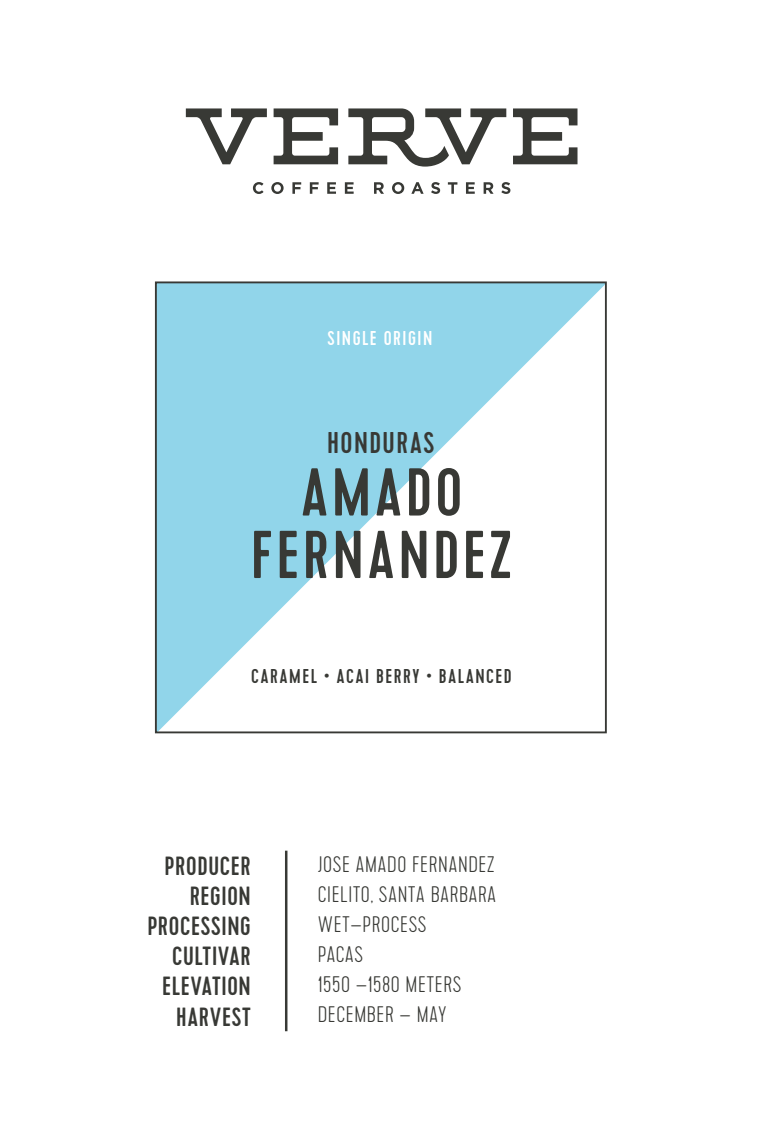
<style>
.page{position:relative;width:765px;height:1125px;background:#fff}
.page>*{position:absolute;margin:0;border:0;box-sizing:border-box;transform-origin:0 0}
.t1{font:500 67.5px/62.5px "Cervo";letter-spacing:.05em;color:#383935;text-align:center}
.t2{font:500 30px "Cervo";letter-spacing:.05em;color:#383935}
.t3{font:500 26.25px/30px "Cervo";letter-spacing:.025em;color:#383935;text-align:right}
.t4{font:100 22.5px/30px "Cervo";letter-spacing:.025em;color:#383935}
.t5{font:500 20px "Cervo";letter-spacing:.075em;color:#383935}
.t6{font:500 20px "Cervo";letter-spacing:.075em;color:#fff}
</style>
<div class="page">
<svg style="left:158px;top:284px;width:446px;height:446px;fill:#91d5ea"></svg>
<svg style="left:253px;top:182px;width:11px;height:12px"></svg>
<svg style="left:271px;top:182px;width:13px;height:12px"></svg>
<svg style="left:292px;top:182px;width:9px;height:12px"></svg>
<svg style="left:310px;top:182px;width:9px;height:12px"></svg>
<svg style="left:327px;top:182px;width:9px;height:12px"></svg>
<svg style="left:345px;top:182px;width:9px;height:12px"></svg>
<svg style="left:374px;top:182px;width:10px;height:12px"></svg>
<svg style="left:392px;top:182px;width:12px;height:12px"></svg>
<svg style="left:411px;top:182px;width:13px;height:12px"></svg>
<svg style="left:431px;top:182px;width:9px;height:12px"></svg>
<svg style="left:448px;top:182px;width:9px;height:12px"></svg>
<svg style="left:466px;top:182px;width:9px;height:12px"></svg>
<svg style="left:484px;top:182px;width:10px;height:12px"></svg>
<svg style="left:501px;top:182px;width:9px;height:12px"></svg>
<svg style="left:186px;top:108px;width:81px;height:56px"></svg>
<svg style="left:274px;top:108px;width:64px;height:56px"></svg>
<svg style="left:348px;top:108px;width:158px;height:59px"></svg>
<svg style="left:513px;top:108px;width:65px;height:56px"></svg>
<hr style="left:285px;top:851px;width:2px;height:180px;background:#383935">
<div style="left:155px;top:281px;width:452px;height:452px;border:2px solid #383935"></div>
<p class="t6" style="left:328px;top:327px;width:106px">SINGLE ORIGIN</p>
<h2 class="t2" style="left:327px;top:425px;width:109px">HONDURAS</h2>
<h1 class="t1" style="left:251px;top:463px;width:263px">AMADO<br>FERNANDEZ</h1>
<p class="t5" style="left:251px;top:664px;width:262px">CARAMEL • ACAI BERRY • BALANCED</p>
<p class="t3" style="left:147px;top:852px;width:105px">PRODUCER<br>REGION<br>PROCESSING<br>CULTIVAR<br>ELEVATION<br>HARVEST</p>
<p class="t4" style="left:318px;top:850px;width:180px">JOSE AMADO FERNANDEZ<br>CIELITO, SANTA BARBARA<br>WET–PROCESS<br>PACAS<br>1550 –1580 METERS<br>DECEMBER – MAY</p>
</div>
